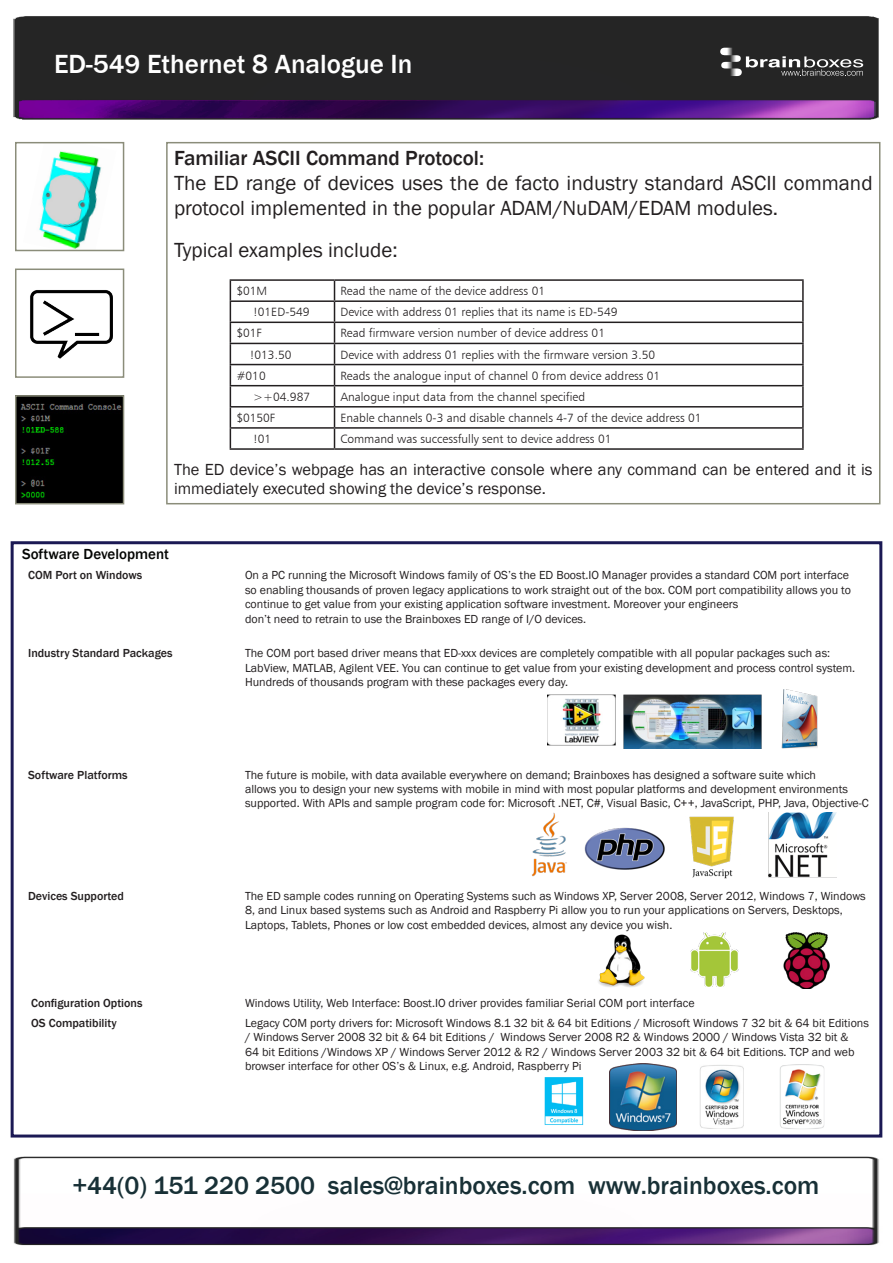
<style>
.page{position:relative;width:893px;height:1263px;background:#fff}
.page>*{position:absolute;margin:0;border:0;box-sizing:border-box;transform-origin:0 0}
.t1{font:500 27px "Franklin Gothic";color:#fff}
.t2{font:500 25.5px "Franklin Gothic";color:#183036}
.t3{font:21px/25.2px "Franklin Gothic";color:#231f20}
.t4{font:500 21px "Franklin Gothic";color:#231f20}
.t5{font:16.5px/19.8px "Franklin Gothic";color:#231f20}
.t6{font:500 15px "Franklin Gothic";color:#040503}
.t7{font:12px/14.4px "Franklin Gothic";color:#231f20}
.t8{font:12px "Humanist 777 BT Light B";color:#231f20}
.t9{font:500 12px "Franklin Gothic";color:#231f20}
</style>
<div class="page">
<img style="left:10px;top:1125px;width:873px;height:121px">
<img style="left:15px;top:16px;width:863px;height:104px">
<svg style="left:720px;top:48px;width:143px;height:28px;background:#515151"></svg>
<div style="left:12px;top:543px;width:869px;height:593px;background:#fff"></div>
<div style="left:11px;top:541px;width:871px;height:596px;border:3px solid #1b1954"></div>
<img style="left:532px;top:812px;width:305px;height:67px">
<img style="left:784px;top:932px;width:45px;height:57px">
<img style="left:690px;top:932px;width:48px;height:55px">
<img style="left:598px;top:934px;width:47px;height:53px">
<img style="left:547px;top:689px;width:270px;height:60px">
<img style="left:610px;top:1064px;width:66px;height:66px">
<img style="left:780px;top:1064px;width:44px;height:65px">
<img style="left:700px;top:1065px;width:44px;height:64px">
<img style="left:30px;top:290px;width:83px;height:69px">
<div style="left:15px;top:268px;width:109px;height:110px;border:2px solid #8b8d7a"></div>
<img style="left:39px;top:151px;width:63px;height:97px">
<div style="left:15px;top:142px;width:109px;height:109px;border:2px solid #8b8d7a"></div>
<img style="left:18px;top:398px;width:103px;height:103px">
<div style="left:15px;top:395px;width:109px;height:109px;border:2px solid #8b8d7a"></div>
<div style="left:166px;top:142px;width:714px;height:362px;border:2px solid #8b8d7a"></div>
<hr style="left:230px;top:279px;width:104px;height:2px;background:#231f20">
<hr style="left:334px;top:279px;width:470px;height:2px;background:#231f20">
<svg style="left:802px;top:281px;width:2px;height:19px"></svg>
<hr style="left:230px;top:300px;width:104px;height:2px;background:#231f20">
<hr style="left:334px;top:300px;width:470px;height:2px;background:#231f20">
<hr style="left:802px;top:302px;width:2px;height:20px;background:#231f20">
<hr style="left:230px;top:322px;width:104px;height:1px;background:#231f20">
<hr style="left:334px;top:322px;width:470px;height:1px;background:#231f20">
<hr style="left:802px;top:323px;width:2px;height:20px;background:#231f20">
<hr style="left:230px;top:343px;width:104px;height:1px;background:#231f20">
<hr style="left:334px;top:343px;width:470px;height:1px;background:#231f20">
<hr style="left:802px;top:344px;width:2px;height:20px;background:#231f20">
<hr style="left:230px;top:364px;width:104px;height:1px;background:#231f20">
<hr style="left:334px;top:364px;width:470px;height:1px;background:#231f20">
<hr style="left:802px;top:365px;width:2px;height:20px;background:#231f20">
<hr style="left:230px;top:385px;width:104px;height:1px;background:#231f20">
<hr style="left:334px;top:385px;width:470px;height:1px;background:#231f20">
<hr style="left:802px;top:386px;width:2px;height:20px;background:#231f20">
<hr style="left:230px;top:406px;width:104px;height:1px;background:#231f20">
<hr style="left:334px;top:406px;width:470px;height:1px;background:#231f20">
<hr style="left:802px;top:407px;width:2px;height:20px;background:#231f20">
<hr style="left:230px;top:427px;width:104px;height:2px;background:#231f20">
<svg style="left:230px;top:281px;width:1px;height:167px"></svg>
<hr style="left:334px;top:427px;width:470px;height:2px;background:#231f20">
<svg style="left:334px;top:281px;width:1px;height:167px"></svg>
<svg style="left:802px;top:429px;width:2px;height:19px"></svg>
<hr style="left:230px;top:448px;width:104px;height:2px;background:#231f20">
<hr style="left:334px;top:448px;width:470px;height:2px;background:#231f20">
<img style="left:535px;top:1077px;width:57px;height:58px">
<h1 class="t1" style="left:54px;top:47px;width:360px">ED-549 Ethernet 8 Analogue In</h1>
<p class="t4" style="left:174px;top:144px;width:312px">Familiar ASCII Command Protocol:</p>
<p class="t3" style="left:174px;top:171px;width:700px">The ED range of devices uses the de facto industry standard ASCII command protocol implemented in the popular ADAM/NuDAM/EDAM modules.</p>
<p class="t3" style="left:174px;top:238px;width:225px">Typical examples include:</p>
<p class="t8" style="left:236px;top:284px;width:32px">$01M</p>
<p class="t8" style="left:340px;top:284px;width:206px">Read the name of the device address 01</p>
<p class="t8" style="left:253px;top:305px;width:58px">!01ED-549</p>
<p class="t8" style="left:340px;top:305px;width:278px">Device with address 01 replies that its name is ED-549</p>
<p class="t8" style="left:236px;top:326px;width:27px">$01F</p>
<p class="t8" style="left:340px;top:326px;width:266px">Read firmware version number of device address 01</p>
<p class="t8" style="left:250px;top:347px;width:43px">!013.50</p>
<p class="t8" style="left:340px;top:347px;width:316px">Device with address 01 replies with the firmware version 3.50</p>
<p class="t8" style="left:236px;top:368px;width:31px">#010</p>
<p class="t8" style="left:340px;top:368px;width:321px">Reads the analogue input of channel 0 from device address 01</p>
<p class="t8" style="left:253px;top:389px;width:58px">&gt;+04.987</p>
<p class="t8" style="left:340px;top:389px;width:246px">Analogue input data from the channel specified</p>
<p class="t8" style="left:236px;top:410px;width:40px">$0150F</p>
<p class="t8" style="left:340px;top:410px;width:363px">Enable channels 0-3 and disable channels 4-7 of the device address 01</p>
<p class="t8" style="left:253px;top:431px;width:20px">!01</p>
<p class="t8" style="left:340px;top:431px;width:272px">Command was successfully sent to device address 01</p>
<p class="t5" style="left:174px;top:460px;width:700px">The ED device’s webpage has an interactive console where any command can be entered and it is immediately executed showing the device’s response.</p>
<p class="t6" style="left:22px;top:545px;width:148px">Software Development</p>
<p class="t9" style="left:28px;top:568px;width:116px">COM Port on Windows</p>
<p class="t7" style="left:245px;top:568px;width:607px">On a PC running the Microsoft Windows family of OS’s the ED Boost.IO Manager provides a standard COM port interface so enabling thousands of proven legacy applications to work straight out of the box. COM port compatibility allows you to continue to get value from your existing application software investment. Moreover your engineers</p>
<p class="t7" style="left:245px;top:612px;width:343px">don’t need to retrain to use the Brainboxes ED range of I/O devices.</p>
<p class="t9" style="left:28px;top:646px;width:146px">Industry Standard Packages</p>
<p class="t7" style="left:245px;top:646px;width:612px">The COM port based driver means that ED-xxx devices are completely compatible with all popular packages such as:<br>LabView, MATLAB, Agilent VEE. You can continue to get value from your existing development and process control system.<br>Hundreds of thousands program with these packages every day.</p>
<p class="t9" style="left:28px;top:767px;width:101px">Software Platforms</p>
<p class="t7" style="left:245px;top:768px;width:625px">The future is mobile, with data available everywhere on demand; Brainboxes has designed a software suite which<br>allows you to design your new systems with mobile in mind with most popular platforms and development environments supported. With APIs and sample program code for: Microsoft .NET, C#, Visual Basic, C++, JavaScript, PHP, Java, Objective-C</p>
<p class="t9" style="left:28px;top:888px;width:97px">Devices Supported</p>
<p class="t7" style="left:245px;top:889px;width:622px">The ED sample codes running on Operating Systems such as Windows XP, Server 2008, Server 2012, Windows 7, Windows<br>8, and Linux based systems such as Android and Raspberry Pi allow you to run your applications on Servers, Desktops,<br>Laptops, Tablets, Phones or low cost embedded devices, almost any device you wish.</p>
<p class="t9" style="left:31px;top:995px;width:113px">Configuration Options</p>
<p class="t7" style="left:245px;top:996px;width:451px">Windows Utility, Web Interface: Boost.IO driver provides familiar Serial COM port interface</p>
<p class="t9" style="left:31px;top:1016px;width:87px">OS Compatibility</p>
<p class="t7" style="left:245px;top:1016px;width:625px">Legacy COM porty drivers for: Microsoft Windows 8.1 32 bit &amp; 64 bit Editions / Microsoft Windows 7 32 bit &amp; 64 bit Editions / Windows Server 2008 32 bit &amp; 64 bit Editions / Windows Server 2008 R2 &amp; Windows 2000 / Windows Vista 32 bit &amp;<br>64 bit Editions /Windows XP / Windows Server 2012 &amp; R2 / Windows Server 2003 32 bit &amp; 64 bit Editions. TCP and web browser interface for other OS’s &amp; Linux, e.g. Android, Raspberry Pi</p>
<h2 class="t2" style="left:72px;top:1169px;width:748px">+44(0) 151 220 2500 sales@brainboxes.com www.brainboxes.com</h2>
</div>
